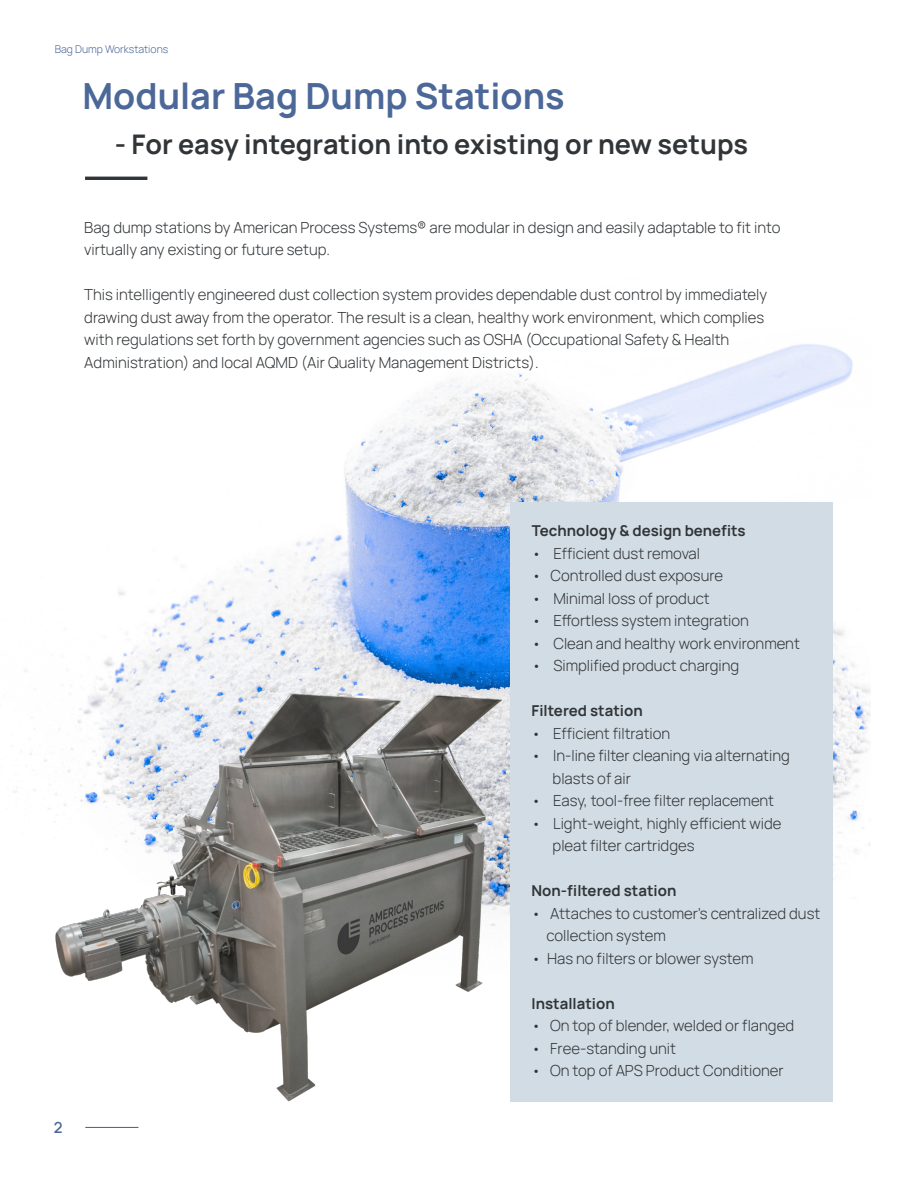
<style>
.page{position:relative;width:918px;height:1188px;background:#fff}
.page>*{position:absolute;margin:0;border:0;box-sizing:border-box;transform-origin:0 0}
.Ü1_-_Hauptüberschrift{font:700 36px "Manrope";color:#4c6898}
.Ü1_-_Hauptüberschrift-2{font:700 27px "Manrope";color:#313538}
.Fließtext{font:300 15px/22.5px "Manrope";color:#313538}
.Ü3_-_Unterüberschrift{font:700 15px "Manrope";color:#313538}
.t1{font:600 15px "Manrope";color:#4c6898}
.t2{font:300 10.5px "Manrope";color:#4c6898}
</style>
<div class="page">
<img style="left:13px;top:344px;width:858px;height:665px">
<div style="left:511px;top:503px;width:322px;height:599px;background:#d2dce4"></div>
<hr style="left:85px;top:1127px;width:53px;height:1px;background:#4c6898">
<img style="left:54px;top:640px;width:454px;height:462px">
<hr style="left:85px;top:177px;width:62px;height:3px;background:#313538">
<p class="t2" style="left:55px;top:42px;width:115px">Bag Dump Workstations</p>
<p class="Ü1_-_Hauptüberschrift" style="left:82px;top:70px;width:484px">Modular Bag Dump Stations</p>
<p class="Ü1_-_Hauptüberschrift-2" style="left:115px;top:125px;width:635px">- For easy integration into existing or new setups</p>
<p class="Fließtext" style="left:84px;top:215px;width:698px">Bag dump stations by American Process Systems® are modular in design and easily adaptable to fit into</p>
<p class="Fließtext" style="left:84px;top:238px;width:247px">virtually any existing or future setup.</p>
<p class="Fließtext" style="left:84px;top:283px;width:685px">This intelligently engineered dust collection system provides dependable dust control by immediately drawing dust away from the operator. The result is a clean, healthy work environment, which complies with regulations set forth by government agencies such as OSHA (Occupational Safety &amp; Health</p>
<p class="Fließtext" style="left:84px;top:350px;width:456px">Administration) and local AQMD (Air Quality Management Districts).</p>
<p class="Ü3_-_Unterüberschrift" style="left:532px;top:520px;width:215px">Technology &amp; design benefits</p>
<p class="Fließtext" style="left:532px;top:541px;width:170px">• Efficient dust removal</p>
<p class="Fließtext" style="left:532px;top:564px;width:193px">• Controlled dust exposure</p>
<p class="Fließtext" style="left:532px;top:586px;width:179px">• Minimal loss of product</p>
<p class="Fließtext" style="left:532px;top:609px;width:219px">• Effortless system integration</p>
<p class="Fließtext" style="left:532px;top:631px;width:269px">• Clean and healthy work environment</p>
<p class="Fließtext" style="left:532px;top:654px;width:209px">• Simplified product charging</p>
<p class="Ü3_-_Unterüberschrift" style="left:532px;top:700px;width:113px">Filtered station</p>
<p class="Fließtext" style="left:532px;top:721px;width:140px">• Efficient filtration</p>
<p class="Fließtext" style="left:532px;top:744px;width:260px">• In-line filter cleaning via alternating</p>
<p class="Fließtext" style="left:553px;top:766px;width:80px">blasts of air</p>
<p class="Fließtext" style="left:532px;top:789px;width:244px">• Easy, tool-free filter replacement</p>
<p class="Fließtext" style="left:532px;top:811px;width:251px">• Light-weight, highly efficient wide</p>
<p class="Fließtext" style="left:553px;top:834px;width:144px">pleat filter cartridges</p>
<p class="t1" style="left:54px;top:1115px;width:10px">2</p>
<p class="Ü3_-_Unterüberschrift" style="left:532px;top:880px;width:146px">Non-filtered station</p>
<p class="Fließtext" style="left:532px;top:901px;width:290px">• Attaches to customer's centralized dust</p>
<p class="Fließtext" style="left:547px;top:924px;width:121px">collection system</p>
<p class="Fließtext" style="left:532px;top:946px;width:223px">• Has no filters or blower system</p>
<p class="Ü3_-_Unterüberschrift" style="left:532px;top:993px;width:85px">Installation</p>
<p class="Fließtext" style="left:532px;top:1014px;width:264px">• On top of blender, welded or flanged</p>
<p class="Fließtext" style="left:532px;top:1036px;width:146px">• Free-standing unit</p>
<p class="Fließtext" style="left:532px;top:1059px;width:254px">• On top of APS Product Conditioner</p>
</div>
